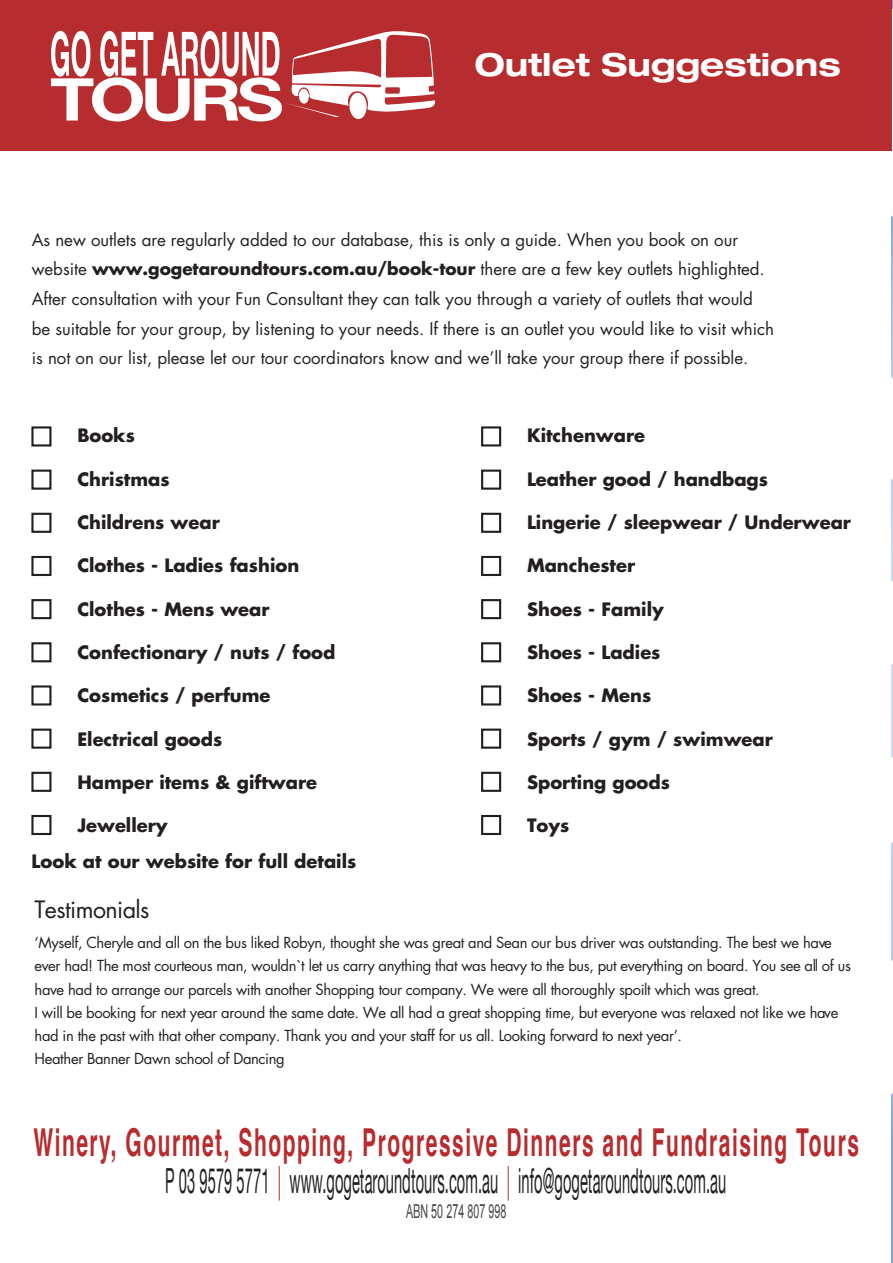
<style>
.page{position:relative;width:893px;height:1263px;background:#fff}
.page>*{position:absolute;margin:0;border:0;box-sizing:border-box;transform-origin:0 0}
.t1{font:700 38.55px "Helvetica";letter-spacing:.075em;color:#b72c2e;scale:.55 1}
.t2{font:34.65px "Helvetica Neue";letter-spacing:.005em;color:#231f20;scale:.42 1}
.t3{font:700 expanded 31.65px "Helvetica Neue";color:#fff}
.t4{font:23.25px "Futura";letter-spacing:-.025em;color:#231f20}
.t5{font:19.2px "Arial";letter-spacing:.005em;color:#464647;scale:.56 1}
.t6{font:700 18px "Futura";color:#231f20}
.t7{font:16.95px/29.5px "Futura";color:#231f20}
.t8{font:14.85px/23.2px "Futura";letter-spacing:-.025em;color:#231f20}
.s1{font-family:"Futura CE";font-weight:700}
.s2{color:#b72d2e}
.s3{font-family:"Helvetica Neue"}
</style>
<div class="page">
<div style="left:31px;top:426px;width:21px;height:20px;border:2px solid #231f20"></div>
<div style="left:31px;top:470px;width:21px;height:20px;border:2px solid #231f20"></div>
<div style="left:31px;top:513px;width:21px;height:20px;border:2px solid #231f20"></div>
<div style="left:31px;top:556px;width:21px;height:20px;border:2px solid #231f20"></div>
<div style="left:31px;top:599px;width:21px;height:20px;border:2px solid #231f20"></div>
<div style="left:31px;top:642px;width:21px;height:20px;border:2px solid #231f20"></div>
<div style="left:31px;top:685px;width:21px;height:20px;border:2px solid #231f20"></div>
<div style="left:31px;top:729px;width:21px;height:20px;border:2px solid #231f20"></div>
<div style="left:31px;top:772px;width:21px;height:20px;border:2px solid #231f20"></div>
<div style="left:31px;top:815px;width:21px;height:20px;border:2px solid #231f20"></div>
<div style="left:481px;top:426px;width:20px;height:20px;border:2px solid #231f20"></div>
<div style="left:481px;top:470px;width:20px;height:20px;border:2px solid #231f20"></div>
<div style="left:481px;top:513px;width:20px;height:20px;border:2px solid #231f20"></div>
<div style="left:481px;top:556px;width:20px;height:20px;border:2px solid #231f20"></div>
<div style="left:481px;top:599px;width:20px;height:20px;border:2px solid #231f20"></div>
<div style="left:481px;top:642px;width:20px;height:20px;border:2px solid #231f20"></div>
<div style="left:481px;top:685px;width:20px;height:20px;border:2px solid #231f20"></div>
<div style="left:481px;top:729px;width:20px;height:20px;border:2px solid #231f20"></div>
<div style="left:481px;top:772px;width:20px;height:20px;border:2px solid #231f20"></div>
<div style="left:481px;top:815px;width:20px;height:20px;border:2px solid #231f20"></div>
<div style="left:0;top:0;width:892px;height:151px;background:#b72c2e"></div>
<svg style="left:51px;top:31px;width:385px;height:90px"></svg>
<svg style="left:891px;top:0;width:2px;height:1263px"></svg>
<p class="t3" style="left:475px;top:45px;width:367px">Outlet Suggestions</p>
<p class="t7" style="left:32px;top:225px;width:744px">As new outlets are regularly added to our database, this is only a guide. When you book on our website <span class="s1">www.gogetaroundtours.com.au/book-tour</span> there are a few key outlets highlighted.<br>After consultation with your Fun Consultant they can talk you through a variety of outlets that would be suitable for your group, by listening to your needs. If there is an outlet you would like to visit which is not on our list, please let our tour coordinators know and we’ll take your group there if possible.</p>
<p class="t6" style="left:77px;top:423px;width:59px">Books</p>
<p class="t6" style="left:77px;top:467px;width:94px">Christmas</p>
<p class="t6" style="left:77px;top:510px;width:144px">Childrens wear</p>
<p class="t6" style="left:77px;top:553px;width:223px">Clothes - Ladies fashion</p>
<p class="t6" style="left:77px;top:597px;width:194px">Clothes - Mens wear</p>
<p class="t6" style="left:77px;top:640px;width:260px">Confectionary / nuts / food</p>
<p class="t6" style="left:77px;top:684px;width:195px">Cosmetics / perfume</p>
<p class="t6" style="left:77px;top:727px;width:147px">Electrical goods</p>
<p class="t6" style="left:77px;top:770px;width:241px">Hamper items &amp; giftware</p>
<p class="t6" style="left:77px;top:814px;width:92px">Jewellery</p>
<p class="t6" style="left:32px;top:849px;width:326px">Look at our website for full details</p>
<p class="t6" style="left:527px;top:423px;width:120px">Kitchenware</p>
<p class="t6" style="left:527px;top:467px;width:242px">Leather good / handbags</p>
<p class="t6" style="left:527px;top:510px;width:326px">Lingerie / sleepwear / Underwear</p>
<p class="t6" style="left:527px;top:553px;width:110px">Manchester</p>
<p class="t6" style="left:527px;top:597px;width:138px">Shoes - Family</p>
<p class="t6" style="left:527px;top:640px;width:135px">Shoes - Ladies</p>
<p class="t6" style="left:527px;top:684px;width:126px">Shoes - Mens</p>
<p class="t6" style="left:527px;top:727px;width:247px">Sports / gym / swimwear</p>
<p class="t6" style="left:527px;top:770px;width:144px">Sporting goods</p>
<p class="t6" style="left:527px;top:814px;width:44px">Toys</p>
<p class="t4" style="left:34px;top:895px;width:117px">Testimonials</p>
<p class="t8" style="left:34px;top:931px;width:818px">‘Myself, Cheryle and all on the bus liked Robyn, thought she was great and Sean our bus driver was outstanding. The best we have ever had! The most courteous man, wouldn`t let us carry anything that was heavy to the bus, put everything on board. You see all of us have had to arrange our parcels with another Shopping tour company. We were all thoroughly spoilt which was great.<br>I will be booking for next year around the same date. We all had a great shopping time, but everyone was relaxed not like we have had in the past with that other company. Thank you and your staff for us all. Looking forward to next year’.<br>Heather Banner Dawn school of Dancing</p>
<p class="t1" style="left:34px;top:1111px;width:1502px">Winery, Gourmet, Shopping, Progressive Dinners and Fundraising Tours</p>
<p class="t2" style="left:165px;top:1160px;width:1337px">P 03 9579 5771 <span class="s2">|</span> www.gogetaroundtours.com.au <span class="s2">|</span> info@gogetaroundtours.com.au</p>
<p class="t5" style="left:406px;top:1201px;width:180px"><span class="s3">AB</span>N 50 274 807 998</p>
</div>
